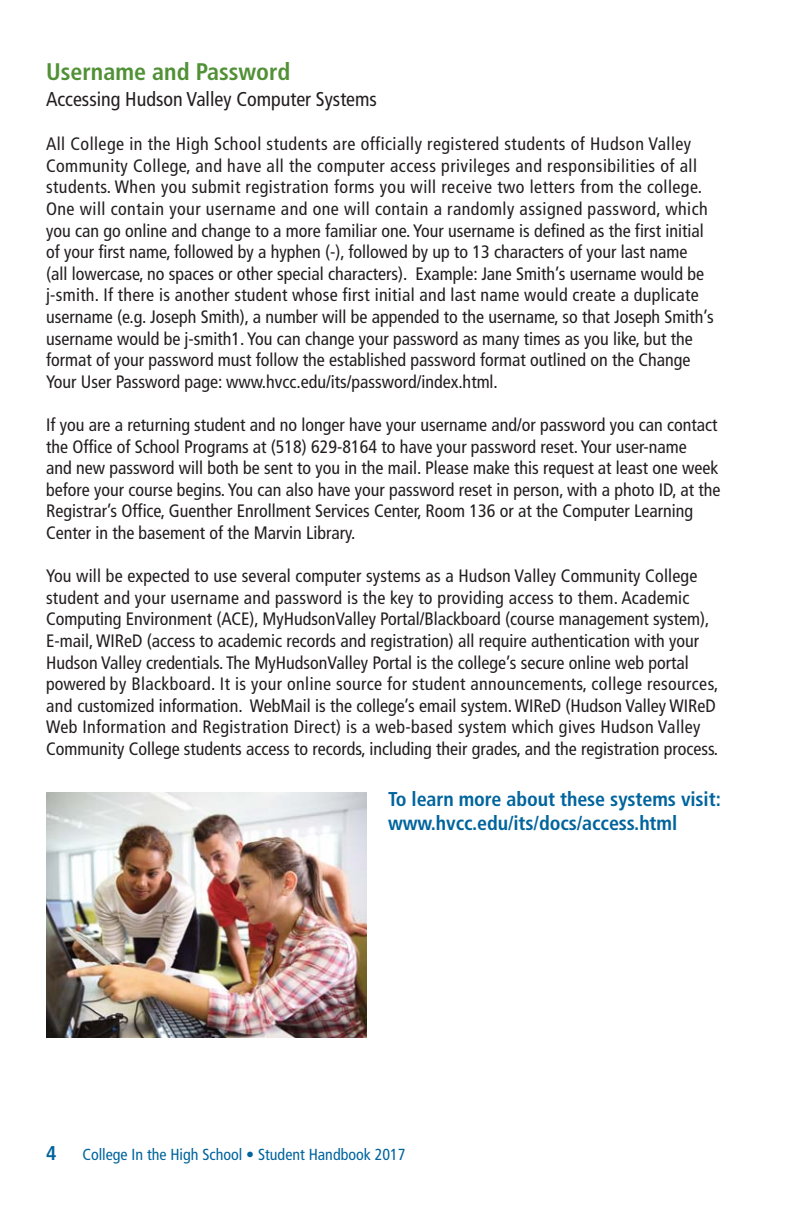
<style>
.page{position:relative;width:792px;height:1224px;background:#fff}
.page>*{position:absolute;margin:0;border:0;box-sizing:border-box;transform-origin:0 0}
.t1{font:700 condensed 24px "Frutiger";color:#519136}
.t2{font:700 condensed 20px/24px "Frutiger";letter-spacing:-.005em;color:#00649d}
.t3{font:condensed 20px "Frutiger";color:#231f20}
.t4{font:condensed 18px/21.6px "Frutiger";color:#231f20}
.t5{font:condensed 16px "Frutiger";color:#00649d}
</style>
<div class="page">
<img style="left:46px;top:793px;width:320px;height:245px">
<h1 class="t1" style="left:46px;top:62px;width:246px">Username and Password</h1>
<p class="t3" style="left:46px;top:91px;width:332px">Accessing Hudson Valley Computer Systems</p>
<p class="t4" style="left:46px;top:135px;width:669px">All College in the High School students are officially registered students of Hudson Valley Community College, and have all the computer access privileges and responsibilities of all students. When you submit registration forms you will receive two letters from the college.<br>One will contain your username and one will contain a randomly assigned password, which you can go online and change to a more familiar one. Your username is defined as the first initial of your first name, followed by a hyphen (-), followed by up to 13 characters of your last name<br>(all lowercase, no spaces or other special characters). Example: Jane Smith’s username would be j-smith. If there is another student whose first initial and last name would create a duplicate username (e.g. Joseph Smith), a number will be appended to the username, so that Joseph Smith’s username would be j-smith1. You can change your password as many times as you like, but the format of your password must follow the established password format outlined on the Change Your User Password page: www.hvcc.edu/its/password/index.html.</p>
<p class="t4" style="left:46px;top:415px;width:676px">If you are a returning student and no longer have your username and/or password you can contact the Office of School Programs at (518) 629-8164 to have your password reset. Your user-name<br>and new password will both be sent to you in the mail. Please make this request at least one week before your course begins. You can also have your password reset in person, with a photo ID, at the Registrar’s Office, Guenther Enrollment Services Center, Room 136 or at the Computer Learning Center in the basement of the Marvin Library.</p>
<p class="t4" style="left:46px;top:567px;width:674px">You will be expected to use several computer systems as a Hudson Valley Community College student and your username and password is the key to providing access to them. Academic Computing Environment (ACE), MyHudsonValley Portal/Blackboard (course management system), E-mail, WIReD (access to academic records and registration) all require authentication with your Hudson Valley credentials. The MyHudsonValley Portal is the college’s secure online web portal powered by Blackboard. It is your online source for student announcements, college resources, and customized information. WebMail is the college’s email system. WIReD (Hudson Valley WIReD Web Information and Registration Direct) is a web-based system which gives Hudson Valley Community College students access to records, including their grades, and the registration process.</p>
<p class="t2" style="left:388px;top:789px;width:334px">To learn more about these systems visit: www.hvcc.edu/its/docs/access.html</p>
<p class="t2" style="left:46px;top:1143px;width:12px">4</p>
<p class="t5" style="left:82px;top:1148px;width:325px">College In the High School • Student Handbook 2017</p>
</div>
